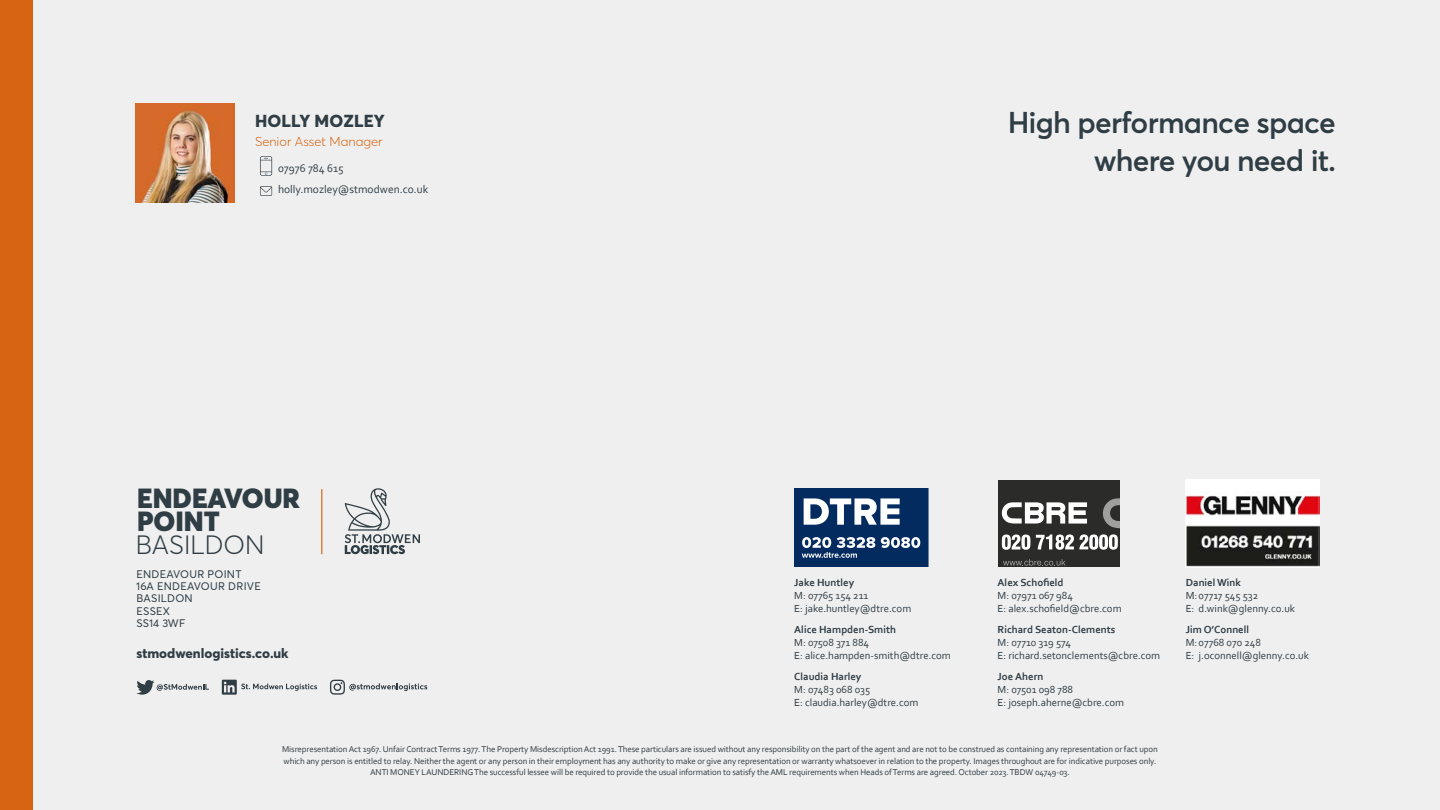
<style>
.page{position:relative;width:1440px;height:810px;background:#fff}
.page>*{position:absolute;margin:0;border:0;box-sizing:border-box;transform-origin:0 0}
.t1{font:600 29.7px/38.2px "Averta Std";letter-spacing:-.025em;color:#2f3d45;text-align:right}
.t2{font:900 27.38px/22.5px "Averta Std";color:#2f3d45}
.t3{font:300 26.17px "Averta Std";color:#2f3d45}
.t4{font:800 17.17px "Averta Std";letter-spacing:.01em;color:#2f3d45}
.t5{font:800 13.58px "Averta Std";color:#2f3d45}
.t6{font:300 12.9px "Averta Std";color:#d76413}
.t7{font:11.48px/21px "Corbel";color:#2f3d45}
.t8{font:10.88px/12.1px "Averta Std";letter-spacing:.025em;color:#2f3d45}
.t9{font:10.73px/12.9px "Corbel";color:#2f3d45}
.t10{font:700 10.73px "Corbel";color:#2f3d45}
.t11{font:8.85px/11.6px "Corbel";letter-spacing:-.01em;color:#2f3d45;text-align:center}
</style>
<div class="page">
<div style="left:32px;top:0;width:1408px;height:810px;background:#f0efef"></div>
<div style="left:0;top:0;width:32px;height:810px;background:#d76413"></div>
<svg style="left:136px;top:680px;width:73px;height:15px"></svg>
<svg style="left:222px;top:680px;width:95px;height:15px"></svg>
<svg style="left:330px;top:680px;width:97px;height:15px"></svg>
<svg style="left:260px;top:156px;width:12px;height:20px"></svg>
<svg style="left:260px;top:186px;width:12px;height:10px"></svg>
<img style="left:136px;top:104px;width:99px;height:99px">
<div style="left:998px;top:480px;width:122px;height:87px;background:#2b2b2a"></div>
<svg style="left:1003px;top:559px;width:63px;height:7px"></svg>
<svg style="left:1103px;top:498px;width:17px;height:30px"></svg>
<svg style="left:1002px;top:502px;width:85px;height:22px"></svg>
<svg style="left:1002px;top:534px;width:28px;height:16px"></svg>
<svg style="left:1036px;top:534px;width:82px;height:16px"></svg>
<div style="left:794px;top:488px;width:134px;height:79px;background:#042b60"></div>
<svg style="left:804px;top:498px;width:96px;height:27px"></svg>
<svg style="left:802px;top:537px;width:73px;height:21px"></svg>
<svg style="left:881px;top:537px;width:39px;height:11px"></svg>
<img style="left:1186px;top:480px;width:134px;height:88px">
<hr style="left:321px;top:489px;width:1px;height:65px;background:#d76413">
<svg style="left:345px;top:488px;width:75px;height:66px"></svg>
<h3 class="t4" style="left:255px;top:109px;width:131px">HOLLY MOZLEY</h3>
<h3 class="t6" style="left:255px;top:132px;width:129px">Senior Asset Manager</h3>
<p class="t7" style="left:278px;top:158px;width:152px">07976 784 615 holly.mozley@stmodwen.co.uk</p>
<h2 class="t2" style="left:137px;top:486px;width:165px">ENDEAVOUR<br>POINT</h2>
<h3 class="t3" style="left:136px;top:527px;width:130px">BASILDON</h3>
<p class="t8" style="left:136px;top:568px;width:126px">ENDEAVOUR POINT<br>16A ENDEAVOUR DRIVE<br>BASILDON<br>ESSEX<br>SS14 3WF</p>
<h3 class="t5" style="left:136px;top:644px;width:154px">stmodwenlogistics.co.uk</h3>
<h1 class="t1" style="left:1008px;top:102px;width:330px">High performance space where you need it.</h1>
<p class="t10" style="left:794px;top:576px;width:61px">Jake Huntley</p>
<p class="t9" style="left:794px;top:589px;width:119px">M: 07765 154 211<br>E: jake.huntley@dtre.com</p>
<p class="t10" style="left:794px;top:623px;width:103px">Alice Hampden-Smith</p>
<p class="t9" style="left:794px;top:636px;width:158px">M: 07508 371 884<br>E: alice.hampden-smith@dtre.com</p>
<p class="t10" style="left:794px;top:670px;width:69px">Claudia Harley</p>
<p class="t9" style="left:794px;top:682px;width:126px">M: 07483 068 035<br>E: claudia.harley@dtre.com</p>
<p class="t10" style="left:998px;top:576px;width:68px">Alex Schofield</p>
<p class="t9" style="left:998px;top:589px;width:126px">M: 07971 067 984<br>E: alex.schofield@cbre.com</p>
<p class="t10" style="left:998px;top:623px;width:119px">Richard Seaton-Clements</p>
<p class="t9" style="left:998px;top:636px;width:164px">M: 07710 319 574<br>E: richard.setonclements@cbre.com</p>
<p class="t10" style="left:998px;top:670px;width:47px">Joe Ahern</p>
<p class="t9" style="left:998px;top:682px;width:128px">M: 07501 098 788<br>E: joseph.aherne@cbre.com</p>
<p class="t10" style="left:1186px;top:576px;width:57px">Daniel Wink</p>
<p class="t9" style="left:1186px;top:589px;width:111px">M:07717 545 532<br>E: d.wink@glenny.co.uk</p>
<p class="t10" style="left:1186px;top:623px;width:65px">Jim O’Connell</p>
<p class="t9" style="left:1186px;top:636px;width:125px">M:07768 070 248<br>E: j.oconnell@glenny.co.uk</p>
<p class="t11" style="left:282px;top:743px;width:877px">Misrepresentation Act 1967. Unfair Contract Terms 1977. The Property Misdescription Act 1991. These particulars are issued without any responsibility on the part of the agent and are not to be construed as containing any representation or fact upon which any person is entitled to relay. Neither the agent or any person in their employment has any authority to make or give any representation or warranty whatsoever in relation to the property. Images throughout are for indicative purposes only.<br>ANTI MONEY LAUNDERING The successful lessee will be required to provide the usual information to satisfy the AML requirements when Heads of Terms are agreed. October 2023. TBDW 04749-03.</p>
</div>
